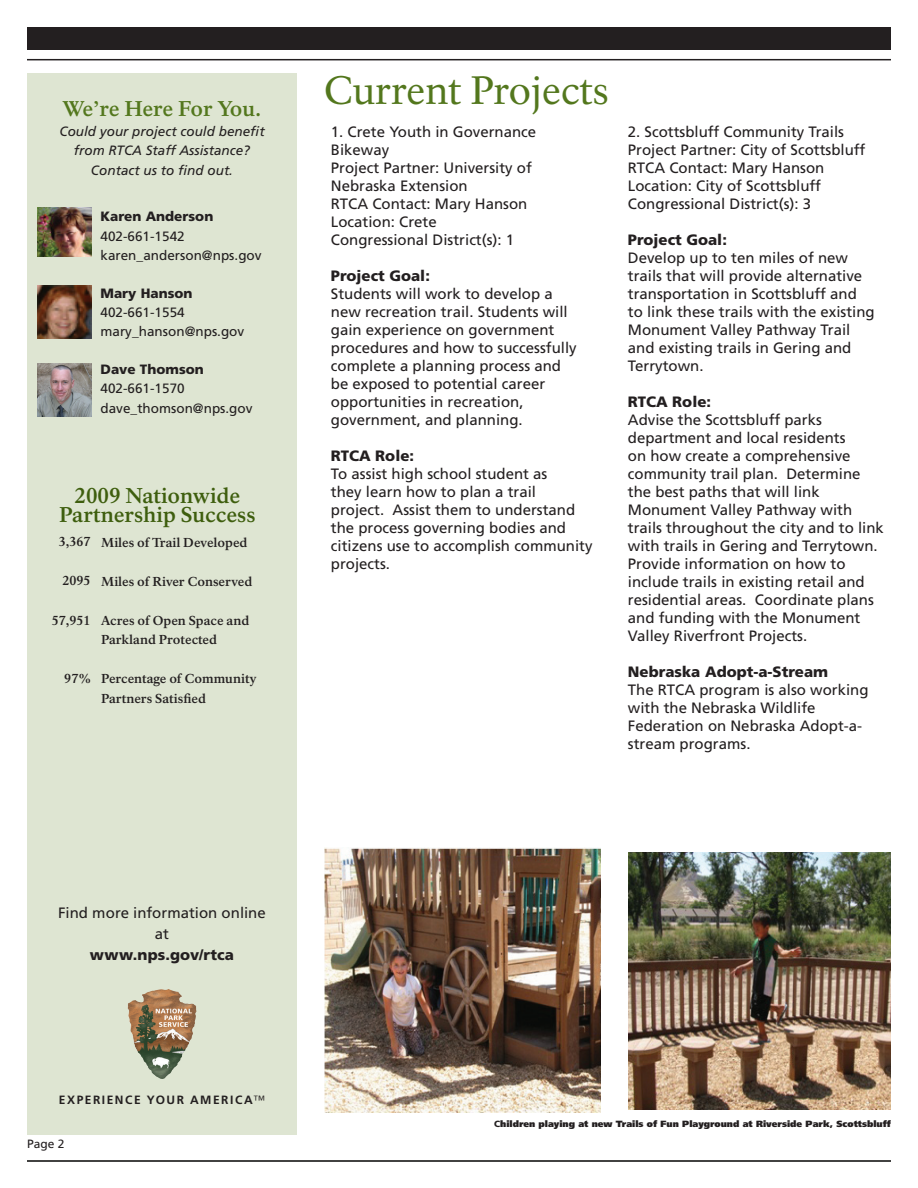
<style>
.page{position:relative;width:918px;height:1188px;background:#fff}
.page>*{position:absolute;margin:0;border:0;box-sizing:border-box;transform-origin:0 0}
.t1{font:39px "NPS Rawlinson OT";color:#53771d}
.t2{font:700 21px/19.5px "NPS Rawlinson OT";color:#3e5e0e;text-align:center}
.t3{font:700 21px "NPS Rawlinson OT";letter-spacing:-.015em;color:#53771d}
.t4{font:15px/18px "Frutiger LT Std";color:#231f20}
.t5{font:900 15px "Frutiger LT Std";color:#231f20}
.t6{font:13.5px/19.5px "Frutiger LT Std";color:#231f20}
.t7{font:italic 13.5px/19.5px "Frutiger LT Std";color:#231f20;text-align:center}
.t8{font:900 13.5px "Frutiger LT Std";color:#231f20}
.t9{font:700 12.75px/19.5px "NPS Rawlinson T";color:#231f20}
.t10{font:700 12px "Frutiger LT Std";letter-spacing:.13em;color:#231f20}
.t11{font:12px "Frutiger LT Std";color:#231f20}
.t12{font:900 9px "Frutiger LT Std";color:#231f20}
.s1{font-weight:300}
.s2{font-style:inherit}
</style>
<div class="page">
<div style="left:27px;top:73px;width:270px;height:1062px;background:#dee5d2"></div>
<img style="left:128px;top:989px;width:46px;height:90px">
<div style="left:27px;top:27px;width:864px;height:23px;background:#231f20"></div>
<hr style="left:27px;top:59px;width:864px;height:1px;background:#231f20">
<hr style="left:27px;top:1160px;width:864px;height:2px;background:#040503">
<img style="left:324px;top:848px;width:277px;height:264px">
<img style="left:628px;top:852px;width:263px;height:257px">
<img style="left:38px;top:285px;width:54px;height:54px">
<img style="left:38px;top:363px;width:54px;height:54px">
<img style="left:38px;top:207px;width:54px;height:49px">
<h2 class="t3" style="left:62px;top:96px;width:201px">We’re Here For You.</h2>
<p class="t7" style="left:59px;top:121px;width:207px">Could your project could benefit from RTCA Staff Assistance?<br>Contact us to find out.</p>
<p class="t8" style="left:101px;top:208px;width:114px">Karen Anderson</p>
<p class="t6" style="left:101px;top:226px;width:163px">402-661-1542 karen_anderson@nps.gov</p>
<p class="t8" style="left:101px;top:285px;width:94px">Mary Hanson</p>
<p class="t6" style="left:101px;top:303px;width:145px">402-661-1554 mary_hanson@nps.gov</p>
<p class="t8" style="left:101px;top:361px;width:105px">Dave Thomson</p>
<p class="t6" style="left:101px;top:379px;width:154px">402-661-1570 dave_thomson@nps.gov</p>
<h2 class="t2" style="left:59px;top:486px;width:198px">2009 Nationwide<br>Partnership Success</h2>
<p class="t9" style="left:59px;top:532px;width:33px">3,367</p>
<p class="t9" style="left:63px;top:571px;width:30px">2095</p>
<p class="t9" style="left:52px;top:610px;width:40px">57,951</p>
<p class="t9" style="left:64px;top:669px;width:28px">97%</p>
<p class="t9" style="left:101px;top:532px;width:148px">Miles of Trail Developed</p>
<p class="t9" style="left:101px;top:571px;width:153px">Miles of River Conserved</p>
<p class="t9" style="left:101px;top:610px;width:150px">Acres of Open Space and<br>Parkland Protected</p>
<p class="t9" style="left:101px;top:669px;width:157px">Percentage of Community<br>Partners Satisfied</p>
<h1 class="t1" style="left:324px;top:66px;width:286px">Current Projects</h1>
<p class="t4" style="left:331px;top:123px;width:207px">1. Crete Youth in Governance<br>Bikeway<br>Project Partner: University of<br>Nebraska Extension<br>RTCA Contact: Mary Hanson<br>Location: Crete<br>Congressional District(s): 1</p>
<p class="t5" style="left:331px;top:267px;width:100px">Project Goal:</p>
<p class="t4" style="left:331px;top:285px;width:247px">Students will work to develop a new recreation trail. Students will gain experience on government procedures and how to successfully complete a planning process and be exposed to potential career opportunities in recreation, government, and planning.</p>
<p class="t5" style="left:331px;top:447px;width:85px">RTCA Role:</p>
<p class="t4" style="left:331px;top:465px;width:263px">To assist high school student as<br>they learn how to plan a trail project. Assist them to understand the process governing bodies and citizens use to accomplish community projects.</p>
<p class="t4" style="left:628px;top:123px;width:239px">2. Scottsbluff Community Trails<br>Project Partner: City of Scottsbluff<br>RTCA Contact: Mary Hanson<br>Location: City of Scottsbluff<br>Congressional District(s): 3</p>
<p class="t5" style="left:628px;top:231px;width:100px">Project Goal:</p>
<p class="t4" style="left:628px;top:249px;width:248px">Develop up to ten miles of new trails that will provide alternative transportation in Scottsbluff and to link these trails with the existing<br>Monument Valley Pathway Trail and existing trails in Gering and<br>Terrytown.</p>
<p class="t5" style="left:628px;top:393px;width:85px">RTCA Role:</p>
<p class="t4" style="left:628px;top:411px;width:257px">Advise the Scottsbluff parks department and local residents<br>on how create a comprehensive community trail plan. Determine the best paths that will link<br>Monument Valley Pathway with trails throughout the city and to link with trails in Gering and Terrytown.<br>Provide information on how to include trails in existing retail and residential areas. Coordinate plans and funding with the Monument<br>Valley Riverfront Projects.</p>
<p class="t5" style="left:628px;top:663px;width:202px">Nebraska Adopt-a-Stream</p>
<p class="t4" style="left:628px;top:681px;width:242px">The RTCA program is also working with the Nebraska Wildlife<br>Federation on Nebraska Adopt-a&shy;stream programs.</p>
<p class="t4" style="left:58px;top:902px;width:209px;line-height:21px;text-align:center">Find more information online at</p>
<p class="t5" style="left:90px;top:946px;width:145px">www.nps.gov/rtca</p>
<p class="t10" style="left:59px;top:1093px;width:208px">EXPERIENCE YOUR AMERICA<span class="s1">™</span></p>
<p class="t11" style="left:27px;top:1136px;width:39px">Page 2</p>
<p class="t12" style="left:494px;top:1118px;width:398px"><span class="s2">C</span>hildren playing at new Trails of Fun Playground at Riverside Park, Scottsbluff</p>
</div>
